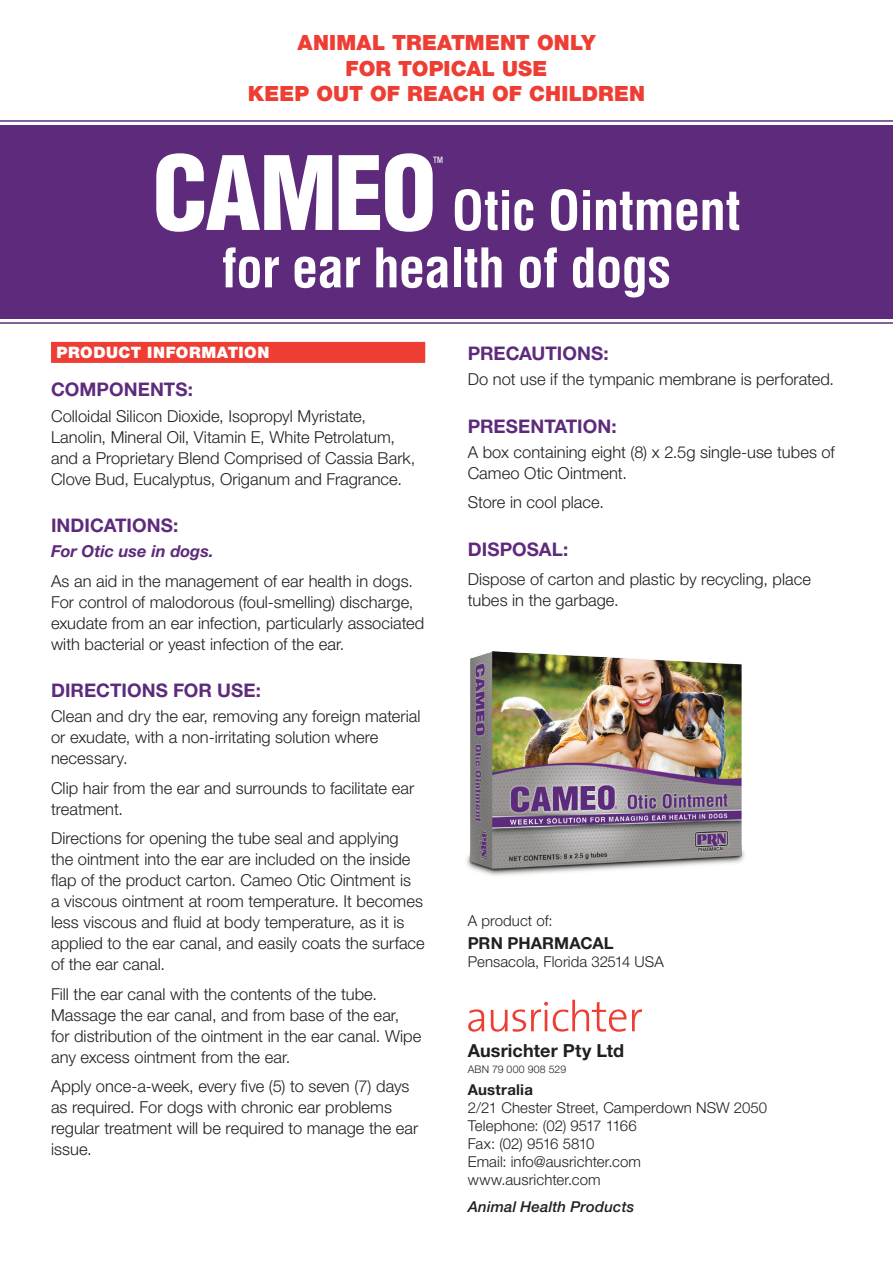
<style>
.page{position:relative;width:893px;height:1263px;background:#fff}
.page>*{position:absolute;margin:0;border:0;box-sizing:border-box;transform-origin:0 0}
.t1{font:900 condensed 99.75px "Helvetica";letter-spacing:-.025em;color:#fff}
.t2{font:700 condensed 53.25px/57.4px "Helvetica";letter-spacing:-.015em;color:#fff}
.t3{font:900 21px/25.2px "Helvetica Neue";letter-spacing:.01em;color:#ee3e34;text-align:center}
.t4{font:700 18.75px "Helvetica Neue";color:#5e2b7c}
.t5{font:700 18px "Helvetica Neue";letter-spacing:.005em;color:#231f20}
.t6{font:300 16.5px/21px "Helvetica Neue";color:#231f20}
.t7{font:italic 700 16.5px "Helvetica Neue";color:#5e2b7c}
.t8{font:700 16.5px "Helvetica Neue";letter-spacing:.005em;color:#231f20}
.t9{font:900 15.75px "Helvetica Neue";letter-spacing:.035em;color:#fff}
.t10{font:300 condensed 15.15px "Helvetica";color:#fff}
.t11{font:300 15px/18px "Helvetica Neue";letter-spacing:.005em;color:#231f20}
.t12{font:italic 500 15px "Helvetica Neue";letter-spacing:.01em;color:#231f20}
.t13{font:700 15px "Helvetica Neue";letter-spacing:.015em;color:#231f20}
.t14{font:300 10.5px "Helvetica Neue";letter-spacing:.02em;color:#231f20}
</style>
<div class="page">
<div style="left:0;top:125px;width:893px;height:194px;background:#5e2b7c"></div>
<div style="left:51px;top:342px;width:374px;height:21px;background:#ee3e34"></div>
<svg style="left:468px;top:1009px;width:16px;height:23px"></svg>
<svg style="left:491px;top:1000px;width:135px;height:32px"></svg>
<svg style="left:632px;top:1009px;width:10px;height:22px"></svg>
<hr style="left:0;top:120px;width:893px;height:2px;background:#5e2b7c">
<hr style="left:0;top:322px;width:893px;height:2px;background:#5e2b7c">
<img style="left:466px;top:651px;width:279px;height:225px">
<p class="t3" style="left:248px;top:30px;width:399px">ANIMAL TREATMENT ONLY<br>FOR TOPICAL USE<br>KEEP OUT OF REACH OF CHILDREN</p>
<h1 class="t1" style="left:152px;top:131px;width:286px">CAMEO</h1>
<p class="t10" style="left:433px;top:153px;width:12px">™</p>
<h2 class="t2" style="left:222px;top:181px;width:520px;text-indent:230px">Otic Ointment for ear health of dogs</h2>
<p class="t9" style="left:57px;top:343px;width:214px">PRODUCT INFORMATION</p>
<p class="t4" style="left:51px;top:378px;width:143px">COMPONENTS:</p>
<p class="t6" style="left:51px;top:405px;width:366px">Colloidal Silicon Dioxide, Isopropyl Myristate, Lanolin, Mineral Oil, Vitamin E, White Petrolatum, and a Proprietary Blend Comprised of Cassia Bark, Clove Bud, Eucalyptus, Origanum and Fragrance.</p>
<p class="t4" style="left:51px;top:514px;width:129px">INDICATIONS:</p>
<p class="t7" style="left:51px;top:541px;width:164px">For Otic use in dogs.</p>
<p class="t6" style="left:51px;top:570px;width:375px">As an aid in the management of ear health in dogs.<br>For control of malodorous (foul-smelling) discharge, exudate from an ear infection, particularly associated with bacterial or yeast infection of the ear.</p>
<p class="t4" style="left:51px;top:679px;width:212px">DIRECTIONS FOR USE:</p>
<p class="t6" style="left:51px;top:705px;width:371px">Clean and dry the ear, removing any foreign material or exudate, with a non-irritating solution where necessary.</p>
<p class="t6" style="left:51px;top:777px;width:365px">Clip hair from the ear and surrounds to facilitate ear treatment.</p>
<p class="t6" style="left:51px;top:827px;width:375px">Directions for opening the tube seal and applying the ointment into the ear are included on the inside flap of the product carton. Cameo Otic Ointment is<br>a viscous ointment at room temperature. It becomes less viscous and fluid at body temperature, as it is applied to the ear canal, and easily coats the surface of the ear canal.</p>
<p class="t6" style="left:51px;top:983px;width:372px">Fill the ear canal with the contents of the tube.<br>Massage the ear canal, and from base of the ear, for distribution of the ointment in the ear canal. Wipe any excess ointment from the ear.</p>
<p class="t6" style="left:51px;top:1075px;width:369px">Apply once-a-week, every five (5) to seven (7) days as required. For dogs with chronic ear problems regular treatment will be required to manage the ear issue.</p>
<p class="t4" style="left:468px;top:342px;width:142px">PRECAUTIONS:</p>
<p class="t6" style="left:468px;top:369px;width:368px">Do not use if the tympanic membrane is perforated.</p>
<p class="t4" style="left:468px;top:414px;width:150px">PRESENTATION:</p>
<p class="t6" style="left:468px;top:441px;width:369px">A box containing eight (8) x 2.5g single-use tubes of<br>Cameo Otic Ointment.</p>
<p class="t6" style="left:468px;top:492px;width:138px">Store in cool place.</p>
<p class="t4" style="left:468px;top:537px;width:102px">DISPOSAL:</p>
<p class="t6" style="left:468px;top:568px;width:345px">Dispose of carton and plastic by recycling, place tubes in the garbage.</p>
<p class="t11" style="left:468px;top:911px;width:86px">A product of:</p>
<p class="t8" style="left:468px;top:932px;width:147px">PRN PHARMACAL</p>
<p class="t11" style="left:468px;top:952px;width:198px">Pensacola, Florida 32514 USA</p>
<p class="t5" style="left:468px;top:1040px;width:158px">Ausrichter Pty Ltd</p>
<p class="t14" style="left:468px;top:1063px;width:100px">ABN 79 000 908 529</p>
<p class="t13" style="left:468px;top:1081px;width:67px">Australia</p>
<p class="t11" style="left:468px;top:1099px;width:301px">2/21 Chester Street, Camperdown NSW 2050<br>Telephone: (02) 9517 1166<br>Fax: (02) 9516 5810<br>Email: info@ausrichter.com www.ausrichter.com</p>
<p class="t12" style="left:468px;top:1198px;width:168px">Animal Health Products</p>
</div>
